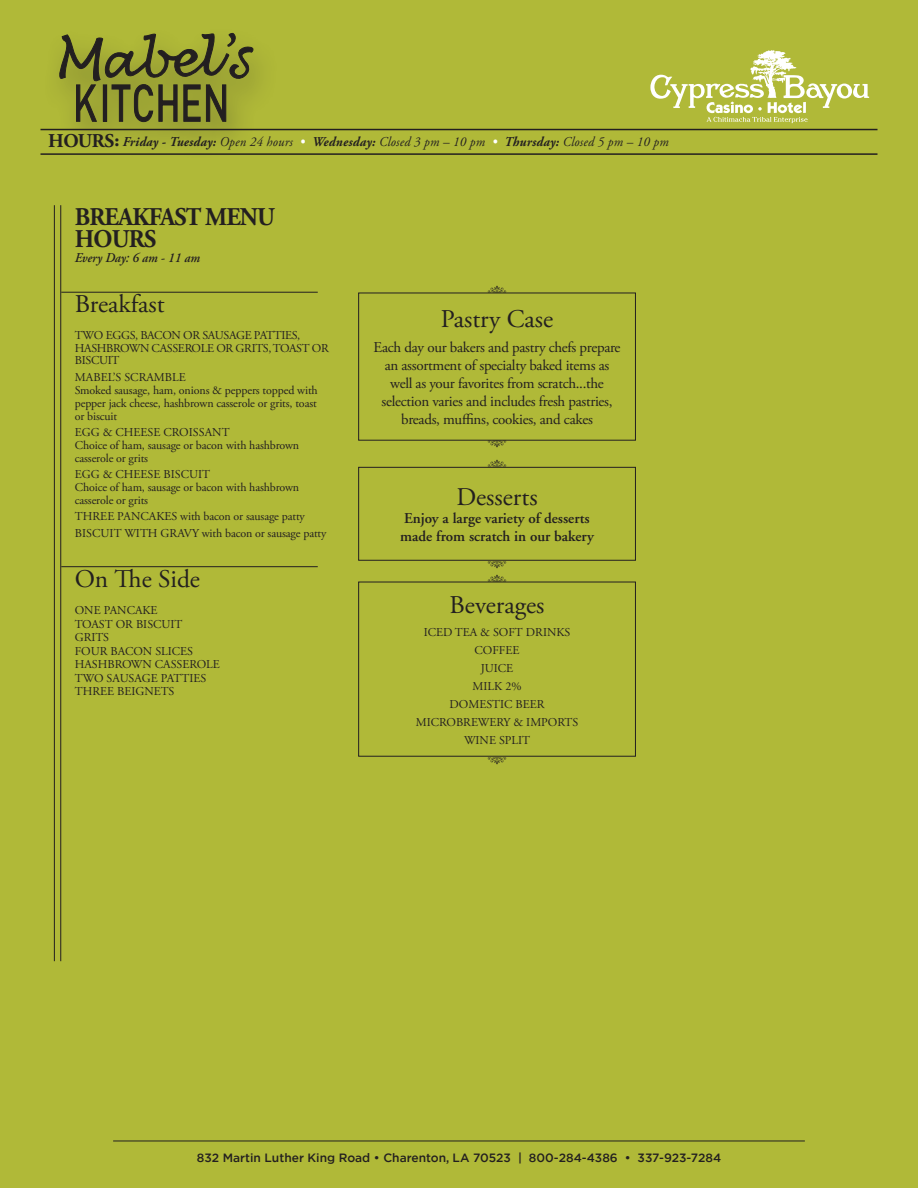
<style>
.page{position:relative;width:918px;height:1188px;background:#b0b938}
.page>*{position:absolute;margin:0;border:0;box-sizing:border-box;transform-origin:0 0}
.t1{font:25.5px "Adobe Garamond Pro";color:#231f20}
.t2{font:700 25.5px/21.6px "Adobe Garamond Pro";letter-spacing:-.035em;color:#231f20;scale:.95 1}
.t3{font:15px/18px "Adobe Garamond Pro";letter-spacing:-.02em;color:#231f20;text-align:center}
.t4{font:600 15px/18px "Adobe Garamond";color:#231f20}
.t5{font:italic 13.5px "Adobe Garamond Pro";letter-spacing:.02em;color:#231f20;scale:.94 1}
.t6{font:italic 600 13.5px "Adobe Garamond";color:#231f20;scale:.94 1}
.t7{font:12px/12.9px "Adobe Garamond Pro";letter-spacing:-.01em;color:#231f20}
.t8{font:500 12px "Gotham";color:#231f20}
.s1{font-weight:700;font-style:normal;font-size:19.5px}
.s2{font-weight:700}
.s3{font-family:"Adobe Garamond";font-weight:600;color:#fff}
</style>
<div class="page">
<hr style="left:61px;top:292px;width:257px;height:1px;background:#231f20">
<hr style="left:61px;top:566px;width:257px;height:1px;background:#231f20">
<hr style="left:54px;top:205px;width:1px;height:756px;background:#231f20">
<hr style="left:60px;top:205px;width:1px;height:756px;background:#231f20">
<svg style="left:650px;top:50px;width:219px;height:73px"></svg>
<div style="left:42px;top:25px;width:239px;height:136px;background:#231f20;opacity:.45"></div>
<svg style="left:56px;top:31px;width:199px;height:91px"></svg>
<hr style="left:40px;top:129px;width:838px;height:1px;background:#231f20">
<hr style="left:40px;top:153px;width:838px;height:2px;background:#231f20">
<hr style="left:113px;top:1141px;width:692px;height:1px;background:#231f20">
<div style="left:358px;top:582px;width:278px;height:175px;border:1px solid #231f20"></div>
<div style="left:358px;top:467px;width:278px;height:94px;border:1px solid #231f20"></div>
<div style="left:358px;top:293px;width:278px;height:148px;border:1px solid #231f20"></div>
<svg style="left:488px;top:581px;width:18px;height:1px"></svg>
<svg style="left:488px;top:466px;width:18px;height:1px"></svg>
<svg style="left:488px;top:292px;width:18px;height:1px"></svg>
<svg style="left:488px;top:440px;width:18px;height:1px"></svg>
<p class="t5" style="left:48px;top:134px;width:661px"><span class="s1">HOURS:</span> <span class="s2">Friday - Tuesday:</span> Open 24 hours <span class="s3">•</span> <span class="s2">Wednesday:</span> Closed 3 pm – 10 pm <span class="s3">•</span> <span class="s2">Thursday:</span> Closed 5 pm – 10 pm</p>
<h1 class="t2" style="left:75px;top:207px;width:212px">BREAKFAST MENU<br>HOURS</h1>
<p class="t6" style="left:75px;top:250px;width:135px">Every Day: 6 am - 11 am</p>
<h1 class="t1" style="left:75px;top:289px;width:91px">Breakfast</h1>
<p class="t7" style="left:75px;top:329px;width:256px">TWO EGGS, BACON OR SAUSAGE PATTIES,<br>HASHBROWN CASSEROLE OR GRITS, TOAST OR<br>BISCUIT</p>
<p class="t7" style="left:75px;top:371px;width:244px">MABEL’S SCRAMBLE<br>Smoked sausage, ham, onions &amp; peppers topped with pepper jack cheese, hashbrown casserole or grits, toast or biscuit</p>
<p class="t7" style="left:75px;top:426px;width:226px">EGG &amp; CHEESE CROISSANT<br>Choice of ham, sausage or bacon with hashbrown casserole or grits</p>
<p class="t7" style="left:75px;top:468px;width:226px">EGG &amp; CHEESE BISCUIT<br>Choice of ham, sausage or bacon with hashbrown casserole or grits</p>
<p class="t7" style="left:75px;top:509px;width:253px;line-height:16.4px">THREE PANCAKES with bacon or sausage patty<br>BISCUIT WITH GRAVY with bacon or sausage patty</p>
<h1 class="t1" style="left:75px;top:564px;width:127px">On The Side</h1>
<p class="t7" style="left:75px;top:604px;width:147px;line-height:13.5px">ONE PANCAKE<br>TOAST OR BISCUIT<br>GRITS<br>FOUR BACON SLICES<br>HASHBROWN CASSEROLE<br>TWO SAUSAGE PATTIES<br>THREE BEIGNETS</p>
<h1 class="t1" style="left:441px;top:304px;width:114px">Pastry Case</h1>
<p class="t3" style="left:374px;top:339px;width:248px">Each day our bakers and pastry chefs prepare an assortment of specialty baked items as well as your favorites from scratch...the selection varies and includes fresh pastries, breads, muffins, cookies, and cakes</p>
<h1 class="t1" style="left:456px;top:482px;width:83px">Desserts</h1>
<p class="t4" style="left:400px;top:510px;width:195px">Enjoy a large variety of desserts made from scratch in our bakery</p>
<h1 class="t1" style="left:450px;top:590px;width:96px">Beverages</h1>
<p class="t7" style="left:416px;top:623px;width:164px;line-height:18px;text-align:center">ICED TEA &amp; SOFT DRINKS<br>COFFEE<br>JUICE<br>MILK 2%<br>DOMESTIC BEER<br>MICROBREWERY &amp; IMPORTS<br>WINE SPLIT</p>
<p class="t8" style="left:197px;top:1150px;width:526px">832 Martin Luther King Road • Charenton, LA 70523 | 800-284-4386 • 337-923-7284</p>
</div>
